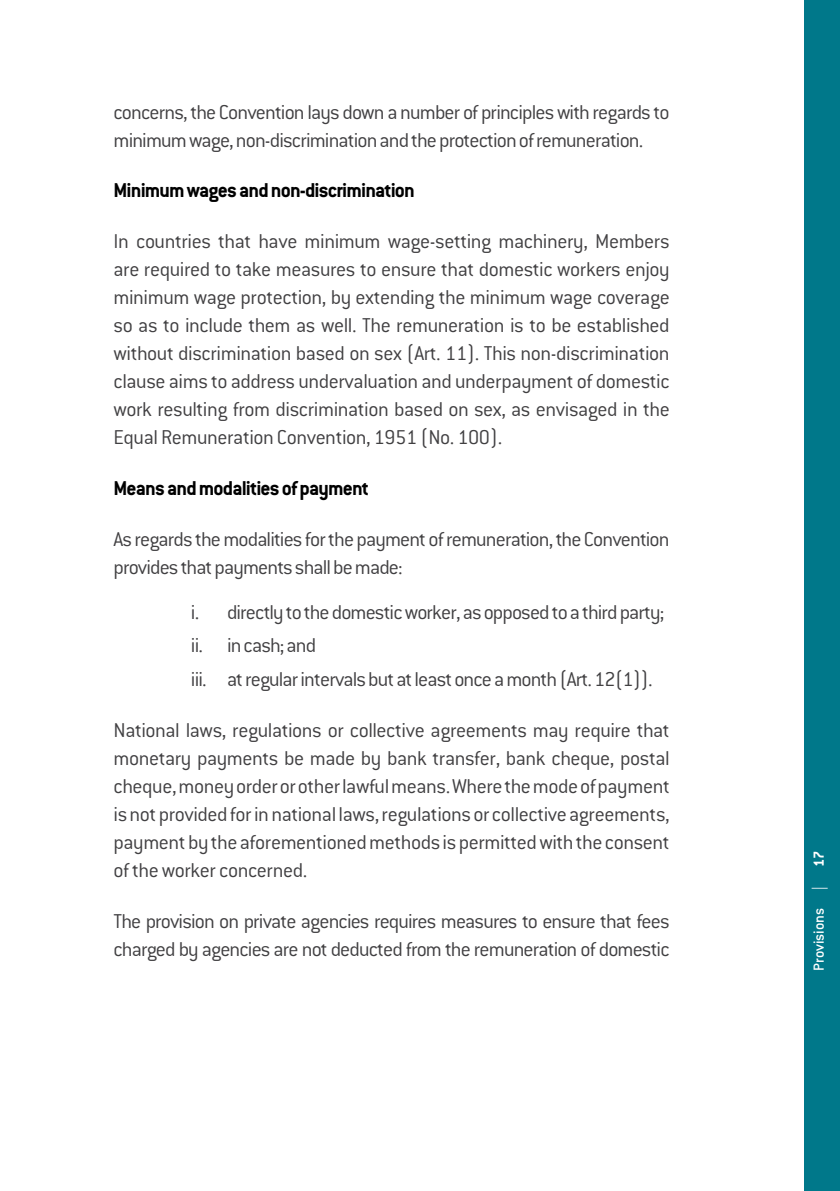
<style>
.page{position:relative;width:840px;height:1191px;background:#fff}
.page>*{position:absolute;margin:0;border:0;box-sizing:border-box;transform-origin:0 0}
.t1{font:300 22px/28px "Conduit ITC";letter-spacing:-.04em;color:#414042}
.t2{font:700 22px "Conduit ITC";letter-spacing:-.04em;color:#000}
.t3{font:500 16px "Conduit ITC";color:#fff}
.s1{font-family:"Frutiger LT Std";font-weight:300;font-stretch:condensed}
.s2{font-weight:700}
</style>
<div class="page">
<div style="left:804px;top:0;width:35px;height:1191px;background:#00788a"></div>
<p class="t1" style="left:113px;top:97px;width:557px">concerns, the Convention lays down a number of principles with regards to minimum wage, non-discrimination and the protection of remuneration.</p>
<p class="t2" style="left:113px;top:177px;width:303px">Minimum wages and non-discrimination</p>
<p class="t1" style="left:113px;top:227px;width:557px;text-align:justify">In countries that have minimum wage-setting machinery, Members are required to take measures to ensure that domestic workers enjoy minimum wage protection, by extending the minimum wage coverage so as to include them as well. The remuneration is to be established without discrimination based on sex (Art. 11). This non-discrimination clause aims to address undervaluation and underpayment of domestic work resulting from discrimination based on sex, as envisaged in the Equal Remuneration Convention, 1951 (No. 100).</p>
<p class="t2" style="left:113px;top:475px;width:257px">Means and modalities of payment</p>
<p class="t1" style="left:113px;top:524px;width:557px">As regards the modalities for the payment of remuneration, the Convention provides that payments shall be made:</p>
<p class="t1" style="left:191px;top:594px;width:474px;line-height:33.6px">i. directly to the domestic worker, as opposed to a third party; ii. in cash; and<br>iii. at regular intervals but at least once a month (Art. 12(1)).</p>
<p class="t1" style="left:113px;top:715px;width:557px;text-align:justify">National laws, regulations or collective agreements may require that monetary payments be made by bank transfer, bank cheque, postal cheque, money order or other lawful means. Where the mode of payment is not provided for in national laws, regulations or collective agreements, payment by the aforementioned methods is permitted with the consent of the worker concerned.</p>
<p class="t1" style="left:113px;top:906px;width:557px">The provision on private agencies requires measures to ensure that fees charged by agencies are not deducted from the remuneration of domestic</p>
<p class="t3" style="left:808px;top:971px;width:122px;rotate:-90deg">Provisions <span class="s1">|</span> <span class="s2">17</span></p>
</div>
